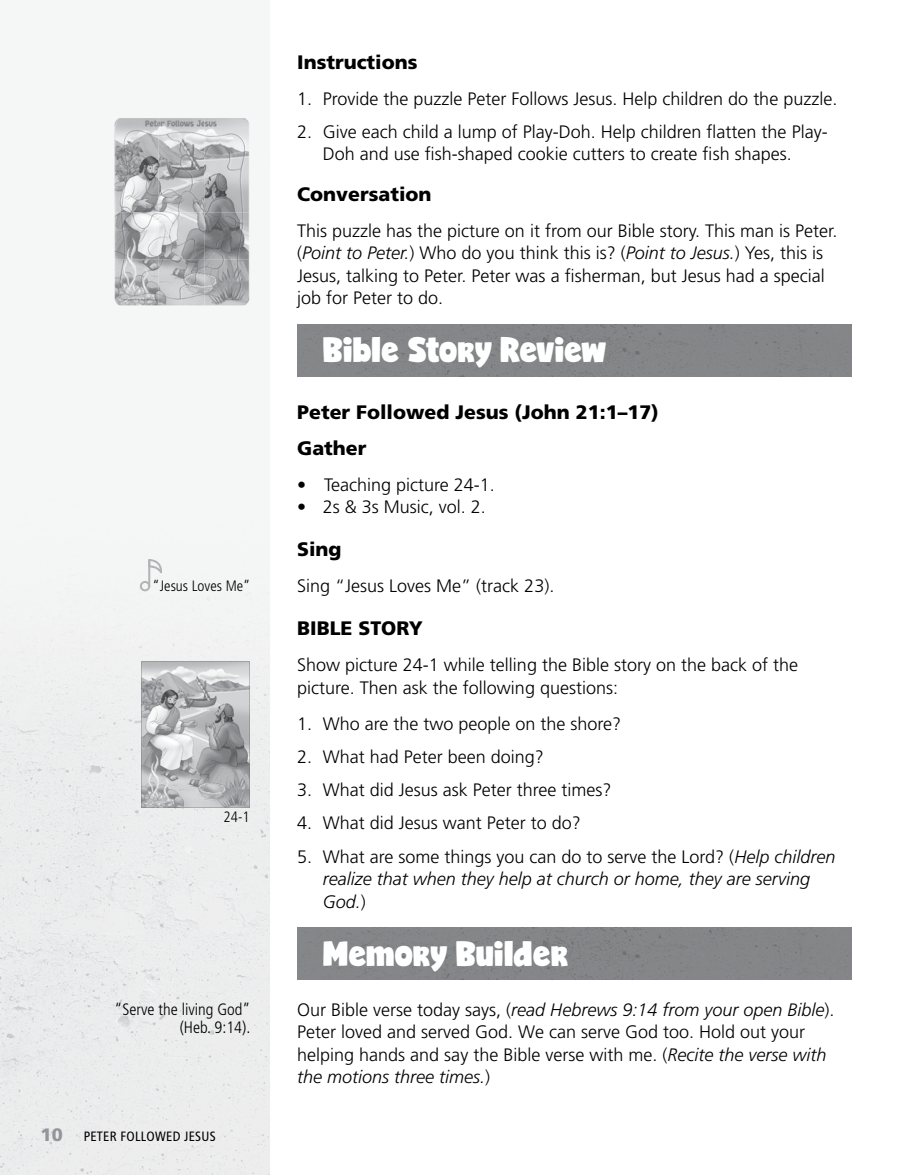
<style>
.page{position:relative;width:905px;height:1175px;background:#fff}
.page>*{position:absolute;margin:0;border:0;box-sizing:border-box;transform-origin:0 0}
.t1{font:33px "Candy";color:#fff}
.t2{font:900 19.5px/36px "Frutiger LT Std";color:#000}
.t3{font:300 18px/22.5px "Frutiger LT Std";color:#000}
.t4{font:italic 300 18px/22.5px "Frutiger LT Std";color:#000}
.t5{font:900 18px "Frutiger LT Std";color:#939598}
.t6{font:300 condensed 16.5px/18px "Frutiger LT Std";color:#000;text-align:right}
.t7{font:300 condensed 15px "Frutiger LT Std";color:#000}
.t8{font:condensed 13.5px "Frutiger LT Std";letter-spacing:.02em;color:#000}
.s1{font-style:italic}
.s2{font-style:normal}
</style>
<div class="page">
<img style="left:0;top:497px;width:135px;height:677px">
<div style="left:225px;top:500px;width:45px;height:674px;background:#edeeee"></div>
<img style="left:135px;top:498px;width:90px;height:676px">
<div style="left:297px;top:324px;width:554px;height:52px;background:#848688"></div>
<div style="left:297px;top:928px;width:554px;height:51px;background:#848688"></div>
<img style="left:114px;top:118px;width:136px;height:188px">
<svg style="left:140px;top:581px;width:10px;height:10px"></svg>
<hr style="left:148px;top:559px;width:2px;height:28px;background:#b1b4b6">
<svg style="left:148px;top:559px;width:15px;height:14px"></svg>
<svg style="left:141px;top:661px;width:109px;height:146px;background:#b4b6b8"></svg>
<p class="t7" style="left:153px;top:577px;width:99px">“Jesus Loves Me”</p>
<p class="t7" style="left:224px;top:808px;width:28px">24-1</p>
<p class="t6" style="left:114px;top:1000px;width:137px">“Serve the living God” (Heb. 9:14).</p>
<p class="t5" style="left:40px;top:1124px;width:24px">10</p>
<p class="t8" style="left:84px;top:1128px;width:134px">PETER FOLLOWED JESUS</p>
<p class="t2" style="left:297px;top:44px;width:122px">Instructions</p>
<p class="t3" style="left:297px;top:87px;width:541px">1. Provide the puzzle Peter Follows Jesus. Help children do the puzzle.</p>
<p class="t3" style="left:297px;top:121px;width:532px;text-align:center">2. Give each child a lump of Play-Doh. Help children flatten the Play-<br>Doh and use fish-shaped cookie cutters to create fish shapes.</p>
<p class="t2" style="left:297px;top:176px;width:136px">Conversation</p>
<p class="t3" style="left:297px;top:219px;width:542px">This puzzle has the picture on it from our Bible story. This man is Peter. (<span class="s1">Point to Peter.</span>) Who do you think this is? (<span class="s1">Point to Jesus.</span>) Yes, this is Jesus, talking to Peter. Peter was a fisherman, but Jesus had a special job for Peter to do.</p>
<h1 class="t1" style="left:323px;top:335px;width:285px">Bible Story Review</h1>
<p class="t2" style="left:297px;top:394px;width:363px">Peter Followed Jesus (John 21:1–17)<br>Gather</p>
<p class="t3" style="left:297px;top:474px;width:199px">• Teaching picture 24-1.</p>
<p class="t3" style="left:297px;top:496px;width:190px">• 2s &amp; 3s Music, vol. 2.</p>
<p class="t2" style="left:297px;top:531px;width:46px">Sing</p>
<p class="t3" style="left:297px;top:575px;width:259px">Sing “Jesus Loves Me” (track 23).</p>
<p class="t2" style="left:297px;top:610px;width:127px">BIBLE STORY</p>
<p class="t3" style="left:297px;top:654px;width:502px">Show picture 24-1 while telling the Bible story on the back of the picture. Then ask the following questions:</p>
<p class="t3" style="left:297px;top:712px;width:325px">1. Who are the two people on the shore?</p>
<p class="t3" style="left:297px;top:745px;width:248px">2. What had Peter been doing?</p>
<p class="t3" style="left:297px;top:779px;width:316px">3. What did Jesus ask Peter three times?</p>
<p class="t3" style="left:297px;top:812px;width:285px">4. What did Jesus want Peter to do?</p>
<p class="t4" style="left:323px;top:845px;width:514px;text-indent:-26px"><span class="s2">5. What are some things you can do to serve the Lord? (</span>Help children realize that when they help at church or home, they are serving<br>God.<span class="s2">)</span></p>
<h1 class="t1" style="left:323px;top:939px;width:247px">Memory Builder</h1>
<p class="t3" style="left:297px;top:998px;width:539px">Our Bible verse today says, (<span class="s1">read Hebrews 9:14 from your open Bible</span>).<br>Peter loved and served God. We can serve God too. Hold out your helping hands and say the Bible verse with me. (<span class="s1">Recite the verse with the motions three times.</span>)</p>
</div>
